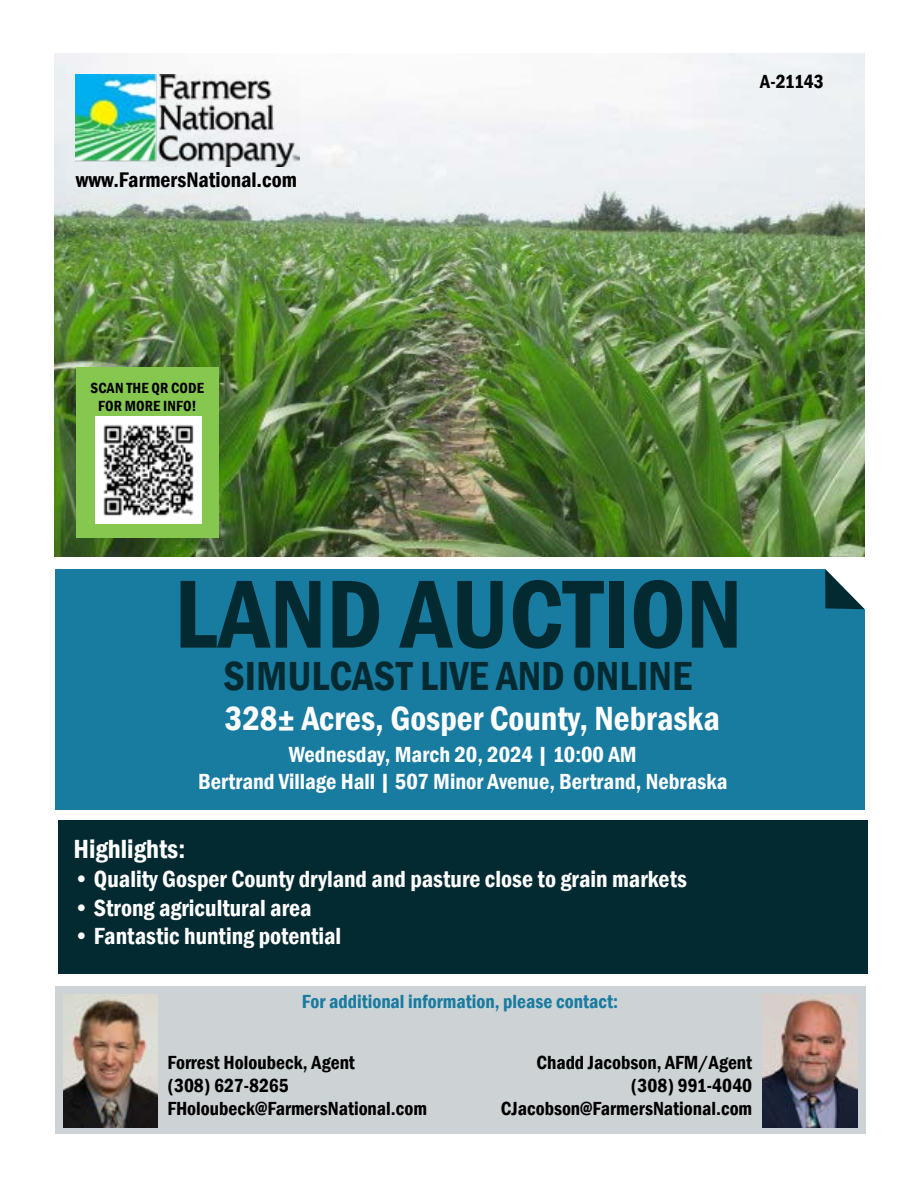
<style>
.page{position:relative;width:918px;height:1188px;background:#fff}
.page>*{position:absolute;margin:0;border:0;box-sizing:border-box;transform-origin:0 0}
.t1{font:600 condensed 100.05px "Franklin Gothic";color:#042a31}
.t2{font:600 condensed 41.7px "Franklin Gothic";color:#042a31}
.t3{font:600 condensed 34.5px "Franklin Gothic";color:#fff}
.t4{font:600 condensed 27px "Franklin Gothic";color:#fff}
.t5{font:600 condensed 24px "Franklin Gothic";color:#fff}
.t6{font:600 condensed 22.5px/27px "Franklin Gothic";color:#fff;text-align:center}
.t7{font:600 condensed 21.75px "Franklin Gothic";color:#000}
.t8{font:600 condensed 19.5px/23.4px "Franklin Gothic";color:#000}
.t9{font:600 condensed 19.5px "Franklin Gothic";color:#187ba0}
.t10{font:600 condensed 15.15px/18.1px "Franklin Gothic";letter-spacing:.01em;color:#000;text-align:center}
</style>
<div class="page">
<div style="left:55px;top:986px;width:810px;height:148px;background:#cdd2d4"></div>
<div style="left:58px;top:821px;width:810px;height:153px;background:#042a31"></div>
<div style="left:55px;top:569px;width:810px;height:241px;background:#187ba0"></div>
<svg style="left:825px;top:569px;width:40px;height:41px;background:#7f959a"></svg>
<img style="left:55px;top:54px;width:810px;height:503px">
<img style="left:76px;top:75px;width:223px;height:91px">
<div style="left:76px;top:368px;width:143px;height:170px;background:#86c750"></div>
<img style="left:95px;top:417px;width:107px;height:106px">
<img style="left:63px;top:994px;width:95px;height:133px">
<img style="left:763px;top:994px;width:94px;height:133px">
<p class="t7" style="left:76px;top:166px;width:223px">www.FarmersNational.com</p>
<p class="t8" style="left:760px;top:70px;width:65px">A-21143</p>
<p class="t10" style="left:91px;top:379px;width:115px">SCAN THE QR CODE<br>FOR MORE INFO!</p>
<h1 class="t1" style="left:174px;top:547px;width:570px">LAND AUCTION</h1>
<h2 class="t2" style="left:223px;top:648px;width:470px">SIMULCAST LIVE AND ONLINE</h2>
<h3 class="t3" style="left:225px;top:696px;width:497px">328± Acres, Gosper County, Nebraska</h3>
<p class="t6" style="left:198px;top:741px;width:531px">Wednesday, March 20, 2024 | 10:00 AM<br>Bertrand Village Hall | 507 Minor Avenue, Bertrand, Nebraska</p>
<h3 class="t4" style="left:74px;top:831px;width:113px">Highlights:</h3>
<p class="t5" style="left:74px;top:863px;width:615px">• Quality Gosper County dryland and pasture close to grain markets</p>
<p class="t5" style="left:74px;top:892px;width:240px">• Strong agricultural area</p>
<p class="t5" style="left:74px;top:920px;width:269px">• Fantastic hunting potential</p>
<p class="t9" style="left:302px;top:989px;width:318px">For additional information, please contact:</p>
<p class="t8" style="left:167px;top:1050px;width:261px">Forrest Holoubeck, Agent<br>(308) 627-8265<br>FHoloubeck@FarmersNational.com</p>
<p class="t8" style="left:501px;top:1050px;width:253px;text-align:right">Chadd Jacobson, AFM/Agent (308) 991-4040<br>CJacobson@FarmersNational.com</p>
</div>
